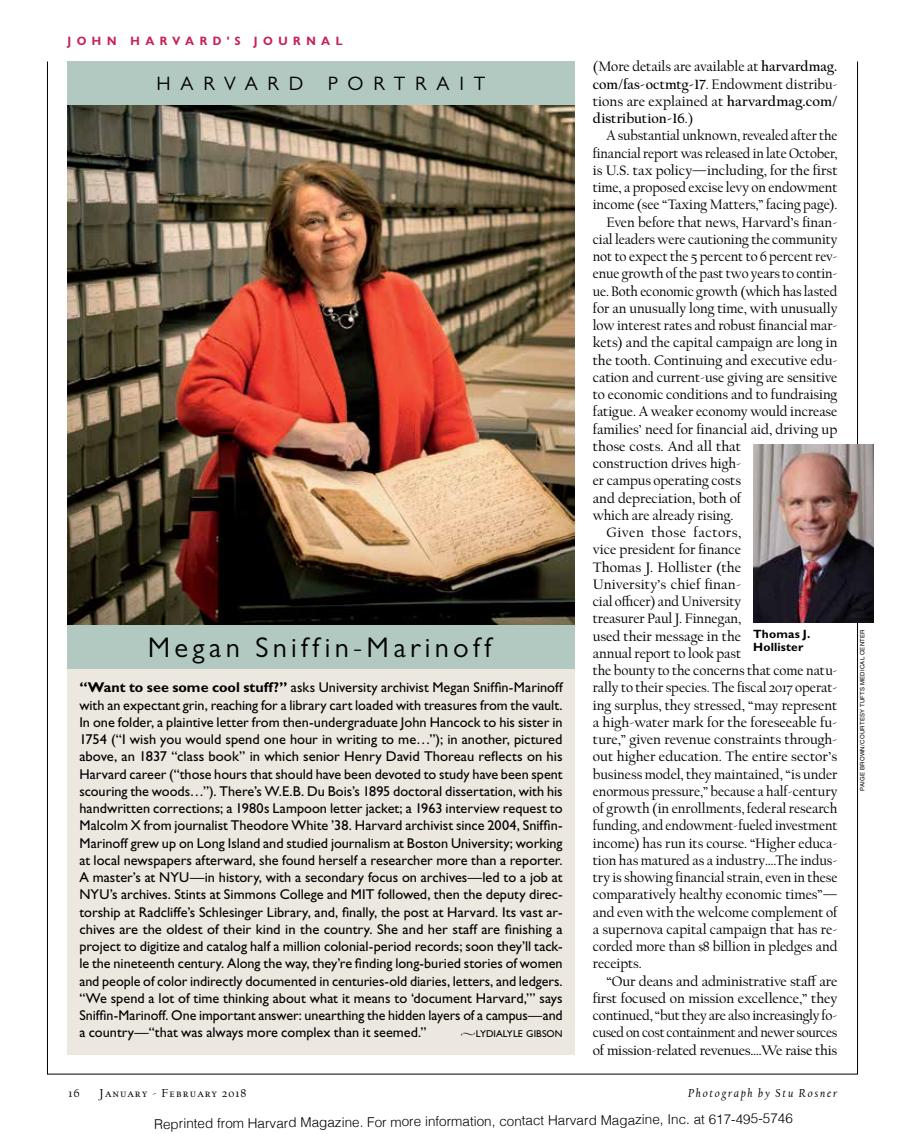
<style>
.page{position:relative;width:905px;height:1134px;background:#fff}
.page>*{position:absolute;margin:0;border:0;box-sizing:border-box;transform-origin:0 0}
.t1{font:28.5px "Gill Sans MT Std";letter-spacing:.15em;color:#000}
.t2{font:19.5px "Gill Sans MT Std";letter-spacing:.5em;color:#000}
.t3{font:14.25px/17.2px "Cal Harvard";letter-spacing:-.005em;color:#000;text-align:justify}
.t4{font:14.25px/17.2px "Gill Sans Std";color:#000;text-align:justify}
.t5{font:14.25px "Cal Harvard";letter-spacing:-.025em;color:#000}
.t6{font:14.25px "Cal Harvard";letter-spacing:.035em;color:#000}
.t7{font:300 13.5px "Helvetica";color:#000}
.t8{font:12px "Cal Harvard";letter-spacing:.1em;color:#000}
.t9{font:italic 12px "Cal Harvard";letter-spacing:.15em;color:#000}
.t10{font:700 12px "Gill Sans Display";letter-spacing:.425em;color:#c82254}
.t11{font:700 12px/13.5px "Gill Sans Std";letter-spacing:.015em;color:#000}
.t12{font:10.05px "Gill Sans Std";letter-spacing:.005em;color:#000}
.t13{font:6px "Helvetica LT Std";letter-spacing:.04em;color:#000}
.s1{font-weight:700}
</style>
<div class="page">
<hr style="left:47px;top:62px;width:1px;height:1012px;background:#000">
<hr style="left:857px;top:62px;width:1px;height:1012px;background:#000">
<hr style="left:47px;top:1074px;width:810px;height:1px;background:#000">
<img style="left:67px;top:105px;width:507px;height:521px">
<div style="left:67px;top:62px;width:507px;height:43px;background:#b1c9c0"></div>
<div style="left:67px;top:669px;width:507px;height:385px;background:#ece7df"></div>
<div style="left:67px;top:626px;width:507px;height:43px;background:#b1c9c0"></div>
<img style="left:753px;top:445px;width:120px;height:177px">
<p class="t10" style="left:68px;top:34px;width:276px">JOHN H ARVARD'S JOURNAL</p>
<h2 class="t2" style="left:157px;top:72px;width:148px">HARVARD</h2>
<h2 class="t2" style="left:328px;top:72px;width:159px">PORTRAIT</h2>
<p class="t3" style="left:592px;top:59px;width:246px">(More details are available at <span class="s1">harvardmag. com/fas-octmtg-17</span>. Endowment distribu&shy;tions are explained at <span class="s1">harvardmag.com/ distribution-16</span>.)</p>
<p class="t3" style="left:606px;top:128px;width:233px">A substantial unknown, revealed after the</p>
<p class="t3" style="left:592px;top:145px;width:246px">financial report was released in late October,</p>
<p class="t3" style="left:592px;top:162px;width:246px">is U.S. tax policy—including, for the first</p>
<p class="t3" style="left:592px;top:180px;width:246px">time, a proposed excise levy on endowment</p>
<p class="t3" style="left:592px;top:197px;width:246px">income (see “Taxing Matters,” facing page).</p>
<p class="t3" style="left:606px;top:214px;width:233px">Even before that news, Harvard’s finan-</p>
<p class="t3" style="left:592px;top:231px;width:246px">cial leaders were cautioning the community</p>
<p class="t3" style="left:592px;top:249px;width:246px">not to expect the 5 percent to 6 percent rev-</p>
<p class="t3" style="left:592px;top:266px;width:246px">enue growth of the past two years to contin-</p>
<p class="t3" style="left:592px;top:283px;width:246px">ue. Both economic growth (which has lasted</p>
<p class="t3" style="left:592px;top:300px;width:246px">for an unusually long time, with unusually</p>
<p class="t3" style="left:592px;top:318px;width:246px">low interest rates and robust financial mar-</p>
<p class="t3" style="left:592px;top:335px;width:246px">kets) and the capital campaign are long in</p>
<p class="t3" style="left:592px;top:352px;width:246px">the tooth. Continuing and executive edu-</p>
<p class="t3" style="left:592px;top:369px;width:246px">cation and current-use giving are sensitive</p>
<p class="t3" style="left:592px;top:387px;width:246px">to economic conditions and to fundraising</p>
<p class="t3" style="left:592px;top:404px;width:246px">fatigue. A weaker economy would increase</p>
<p class="t3" style="left:592px;top:421px;width:246px">families’ need for financial aid, driving up</p>
<p class="t3" style="left:592px;top:438px;width:150px">those costs. And all that</p>
<p class="t3" style="left:592px;top:456px;width:150px">construction drives high-</p>
<p class="t3" style="left:592px;top:473px;width:150px">er campus operating costs</p>
<p class="t3" style="left:592px;top:490px;width:150px">and depreciation, both of</p>
<p class="t3" style="left:592px;top:507px;width:142px">which are already rising.</p>
<p class="t6" style="left:606px;top:525px;width:136px">Given those factors,</p>
<p class="t3" style="left:592px;top:542px;width:150px">vice president for finance</p>
<p class="t3" style="left:592px;top:559px;width:150px">Thomas J. Hollister (the</p>
<p class="t3" style="left:592px;top:576px;width:150px">University’s chief finan-</p>
<p class="t3" style="left:592px;top:594px;width:150px">cial officer) and University</p>
<p class="t3" style="left:592px;top:611px;width:150px">treasurer Paul J. Finnegan,</p>
<p class="t3" style="left:592px;top:628px;width:150px">used their message in the</p>
<p class="t3" style="left:592px;top:645px;width:150px">annual report to look past</p>
<p class="t3" style="left:592px;top:663px;width:246px">the bounty to the concerns that come natu-</p>
<p class="t3" style="left:592px;top:680px;width:246px">rally to their species. The fiscal 2017 operat-</p>
<p class="t3" style="left:592px;top:697px;width:246px">ing surplus, they stressed, “may represent</p>
<p class="t3" style="left:592px;top:714px;width:246px">a high-water mark for the foreseeable fu-</p>
<p class="t3" style="left:592px;top:732px;width:246px">ture,” given revenue constraints through-</p>
<p class="t3" style="left:592px;top:749px;width:246px">out higher education. The entire sector’s</p>
<p class="t3" style="left:592px;top:766px;width:246px">business model, they maintained, “is under</p>
<p class="t3" style="left:592px;top:783px;width:246px">enormous pressure,” because a half-century</p>
<p class="t3" style="left:592px;top:801px;width:246px">of growth (in enrollments, federal research</p>
<p class="t3" style="left:592px;top:818px;width:246px">funding, and endowment-fueled investment</p>
<p class="t3" style="left:592px;top:835px;width:246px">income) has run its course. “Higher educa-</p>
<p class="t3" style="left:592px;top:852px;width:246px">tion has matured as a industry….The indus-</p>
<p class="t3" style="left:592px;top:870px;width:246px">try is showing financial strain, even in these</p>
<p class="t3" style="left:592px;top:887px;width:246px">comparatively healthy economic times”—</p>
<p class="t3" style="left:592px;top:904px;width:247px">and even with the welcome complement of</p>
<p class="t3" style="left:592px;top:921px;width:246px">a supernova capital campaign that has re-</p>
<p class="t3" style="left:592px;top:939px;width:246px">corded more than $8 billion in pledges and</p>
<p class="t3" style="left:592px;top:956px;width:51px">receipts.</p>
<p class="t3" style="left:606px;top:973px;width:233px">“Our deans and administrative staff are</p>
<p class="t3" style="left:592px;top:990px;width:246px">first focused on mission excellence,” they</p>
<p class="t3" style="left:592px;top:1008px;width:246px">continued, “but they are also increasingly fo-</p>
<p class="t5" style="left:592px;top:1025px;width:246px">cused on cost containment and newer sources</p>
<p class="t3" style="left:592px;top:1042px;width:246px">of mission-related revenues.…We raise this</p>
<p class="t9" style="left:688px;top:1087px;width:151px">Photograph by Stu Rosner</p>
<p class="t11" style="left:753px;top:627px;width:59px">Thomas J.<br>Hollister</p>
<p class="t13" style="left:859px;top:791px;width:163px;rotate:-90deg">PAIGE BROWN/COURTESY TUFTS MEDICAL CENTER</p>
<h1 class="t1" style="left:148px;top:630px;width:345px">Megan Sniffin-Marinoff</h1>
<p class="t4" style="left:79px;top:679px;width:485px"><span class="s1">“Want to see some cool stuff?”</span> asks University archivist Megan Sniffin-Marinoff with an expectant grin, reaching for a library cart loaded with treasures from the vault.<br>In one folder, a plaintive letter from then-undergraduate John Hancock to his sister in 1754 (“I wish you would spend one hour in writing to me…”); in another, pictured above, an 1837 “class book” in which senior Henry David Thoreau reflects on his Harvard career (“those hours that should have been devoted to study have been spent scouring the woods…”). There’s W.E.B. Du Bois’s 1895 doctoral dissertation, with his handwritten corrections; a 1980s Lampoon letter jacket; a 1963 interview request to Malcolm X from journalist Theodore White ’38. Harvard archivist since 2004, Sniffin-Marinoff grew up on Long Island and studied journalism at Boston University; working at local newspapers afterward, she found herself a researcher more than a reporter.<br>A master’s at NYU—in history, with a secondary focus on archives—led to a job at NYU’s archives. Stints at Simmons College and MIT followed, then the deputy direc&shy;torship at Radcliffe’s Schlesinger Library, and, finally, the post at Harvard. Its vast ar&shy;chives are the oldest of their kind in the country. She and her staff are finishing a project to digitize and catalog half a million colonial-period records; soon they’ll tack&shy;le the nineteenth century. Along the way, they’re finding long-buried stories of women and people of color indirectly documented in centuries-old diaries, letters, and ledgers. “We spend a lot of time thinking about what it means to ‘document Harvard,’” says Sniffin-Marinoff. One important answer: unearthing the hidden layers of a campus—and a country—“that was always more complex than it seemed.”</p>
<p class="t12" style="left:461px;top:1028px;width:103px">❖LYDIALYLE GIBSON</p>
<p class="t8" style="left:68px;top:1087px;width:13px">16</p>
<p class="t8" style="left:100px;top:1087px;width:148px">January - February 2018</p>
<p class="t7" style="left:154px;top:1110px;width:640px">Reprinted from Harvard Magazine. For more information, contact Harvard Magazine, Inc. at 617-495-5746</p>
</div>
